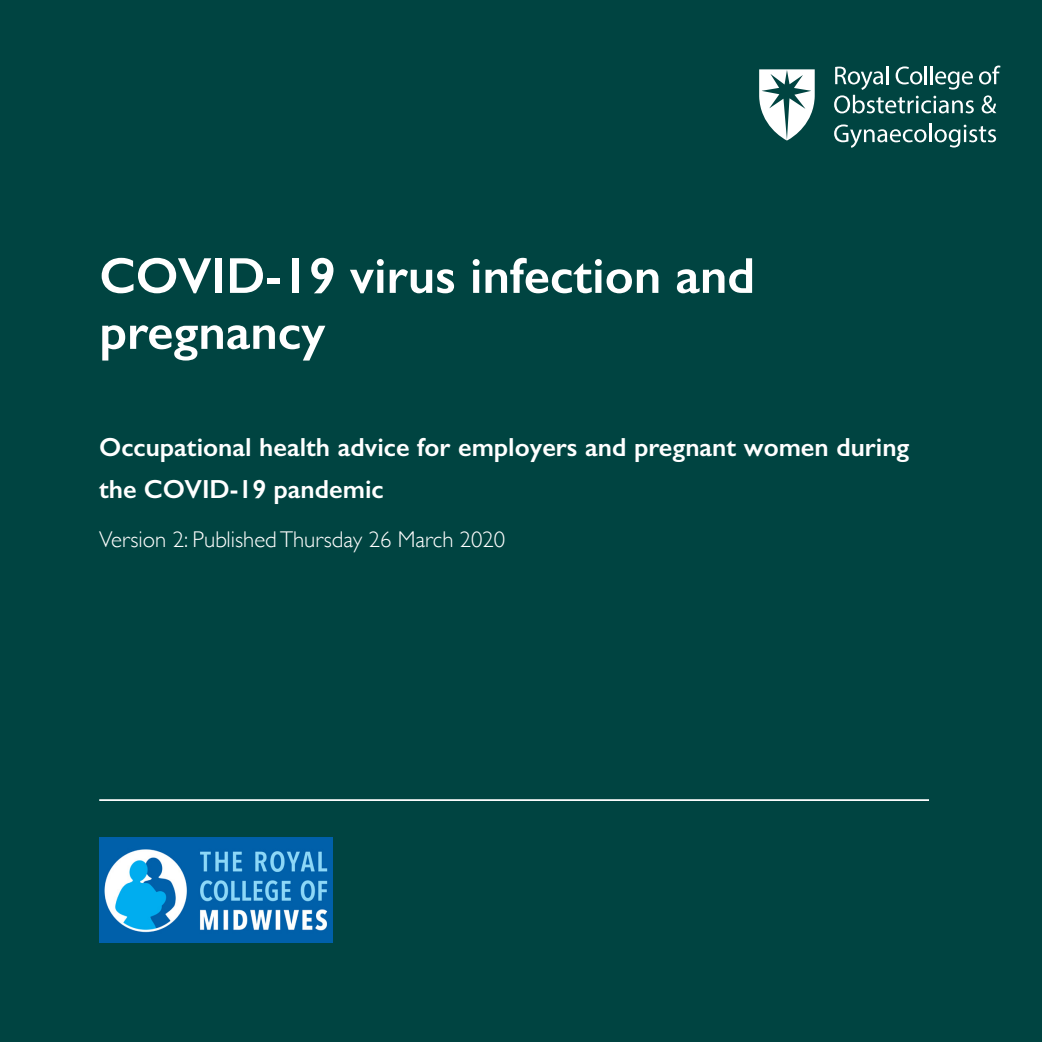
<style>
.page{position:relative;width:1042px;height:1042px;background:#004441}
.page>*{position:absolute;margin:0;border:0;box-sizing:border-box;transform-origin:0 0}
.t1{font:600 50.75px/56px "Gill Sans";color:#fff}
.t2{font:600 26.25px/42px "Gill Sans";color:#fff}
.t3{font:300 22.75px "Gill Sans";color:#fff}
</style>
<div class="page">
<svg style="left:834px;top:66px;width:166px;height:47px"></svg>
<svg style="left:834px;top:124px;width:162px;height:24px"></svg>
<svg style="left:759px;top:69px;width:56px;height:72px"></svg>
<hr style="left:99px;top:799px;width:830px;height:2px;background:#fff">
<img style="left:99px;top:837px;width:233px;height:106px">
<h1 class="t1" style="left:99px;top:247px;width:657px">COVID-19 virus infection and pregnancy</h1>
<p class="t2" style="left:99px;top:425px;width:812px">Occupational health advice for employers and pregnant women during the COVID-19 pandemic</p>
<p class="t3" style="left:99px;top:521px;width:407px">Version 2: Published Thursday 26 March 2020</p>
</div>
